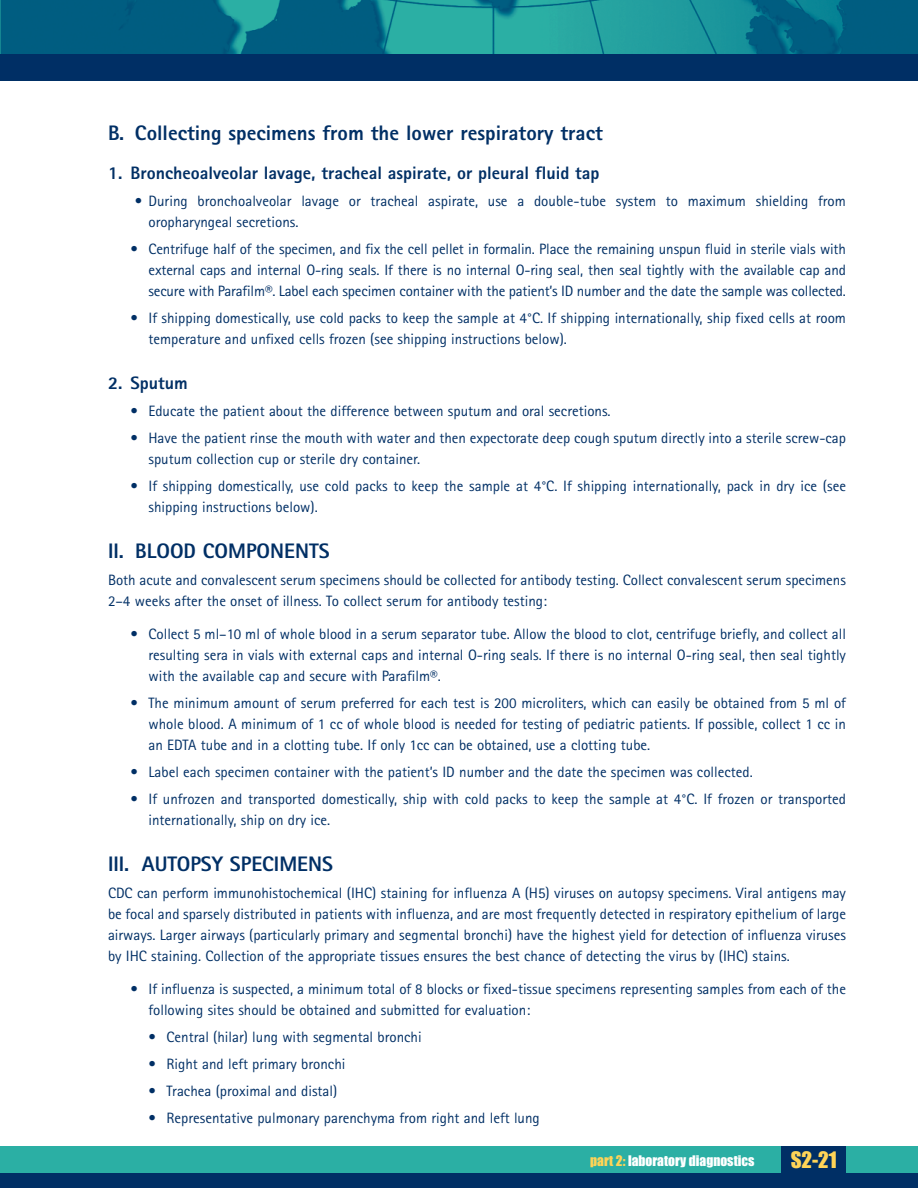
<style>
.page{position:relative;width:918px;height:1188px;background:#fff}
.page>*{position:absolute;margin:0;border:0;box-sizing:border-box;transform-origin:0 0}
.t1{font:800 21px "Rotis Sans Serif";color:#002f65}
.t2{font:21px "Impact";color:#ffd457}
.t3{font:800 18px "Rotis Sans Serif";color:#002f65}
.t4{font:15px/21px "Rotis Sans Serif";color:#002f65}
.t5{font:13.5px "Impact";color:#fff}
.s1{color:#ffd457}
</style>
<div class="page">
<div style="left:0;top:1173px;width:918px;height:15px;background:#002f65"></div>
<div style="left:0;top:1146px;width:918px;height:27px;background:#2bafa4"></div>
<div style="left:781px;top:1146px;width:65px;height:29px;background:#002f65"></div>
<img style="left:0;top:0;width:918px;height:54px">
<div style="left:0;top:54px;width:918px;height:27px;background:#002f65"></div>
<h1 class="t1" style="left:108px;top:126px;width:496px">B. Collecting specimens from the lower respiratory tract</h1>
<p class="t3" style="left:108px;top:166px;width:493px">1. Broncheoalveolar lavage, tracheal aspirate, or pleural fluid tap</p>
<p class="t4" style="left:148px;top:192px;width:699px;text-indent:-14px">• During bronchoalveolar lavage or tracheal aspirate, use a double-tube system to maximum shielding from oropharyngeal secretions.</p>
<p class="t4" style="left:148px;top:240px;width:699px;text-align:justify;text-indent:-18px">• Centrifuge half of the specimen, and fix the cell pellet in formalin. Place the remaining unspun fluid in sterile vials with external caps and internal O-ring seals. If there is no internal O-ring seal, then seal tightly with the available cap and secure with Parafilm®. Label each specimen container with the patient’s ID number and the date the sample was collected.</p>
<p class="t4" style="left:148px;top:309px;width:699px;text-indent:-18px">• If shipping domestically, use cold packs to keep the sample at 4°C. If shipping internationally, ship fixed cells at room temperature and unfixed cells frozen (see shipping instructions below).</p>
<p class="t3" style="left:108px;top:376px;width:81px">2. Sputum</p>
<p class="t4" style="left:130px;top:402px;width:482px">• Educate the patient about the difference between sputum and oral secretions.</p>
<p class="t4" style="left:148px;top:429px;width:699px;text-indent:-18px">• Have the patient rinse the mouth with water and then expectorate deep cough sputum directly into a sterile screw-cap sputum collection cup or sterile dry container.</p>
<p class="t4" style="left:148px;top:477px;width:699px;text-indent:-18px">• If shipping domestically, use cold packs to keep the sample at 4°C. If shipping internationally, pack in dry ice (see shipping instructions below).</p>
<h1 class="t1" style="left:108px;top:544px;width:223px">II. BLOOD COMPONENTS</h1>
<p class="t4" style="left:108px;top:571px;width:740px">Both acute and convalescent serum specimens should be collected for antibody testing. Collect convalescent serum specimens<br>2–4 weeks after the onset of illness. To collect serum for antibody testing:</p>
<p class="t4" style="left:148px;top:625px;width:699px;text-align:justify;text-indent:-18px">• Collect 5 ml–10 ml of whole blood in a serum separator tube. Allow the blood to clot, centrifuge briefly, and collect all resulting sera in vials with external caps and internal O-ring seals. If there is no internal O-ring seal, then seal tightly with the available cap and secure with Parafilm®.</p>
<p class="t4" style="left:148px;top:694px;width:699px;text-align:justify;text-indent:-18px">• The minimum amount of serum preferred for each test is 200 microliters, which can easily be obtained from 5 ml of whole blood. A minimum of 1 cc of whole blood is needed for testing of pediatric patients. If possible, collect 1 cc in an EDTA tube and in a clotting tube. If only 1cc can be obtained, use a clotting tube.</p>
<p class="t4" style="left:130px;top:763px;width:624px">• Label each specimen container with the patient’s ID number and the date the specimen was collected.</p>
<p class="t4" style="left:148px;top:790px;width:699px;text-indent:-18px">• If unfrozen and transported domestically, ship with cold packs to keep the sample at 4°C. If frozen or transported internationally, ship on dry ice.</p>
<h1 class="t1" style="left:108px;top:857px;width:227px">III. AUTOPSY SPECIMENS</h1>
<p class="t4" style="left:108px;top:884px;width:740px;text-align:justify">CDC can perform immunohistochemical (IHC) staining for influenza A (H5) viruses on autopsy specimens. Viral antigens may be focal and sparsely distributed in patients with influenza, and are most frequently detected in respiratory epithelium of large airways. Larger airways (particularly primary and segmental bronchi) have the highest yield for detection of influenza viruses by IHC staining. Collection of the appropriate tissues ensures the best chance of detecting the virus by (IHC) stains.</p>
<p class="t4" style="left:148px;top:980px;width:699px;text-indent:-18px">• If influenza is suspected, a minimum total of 8 blocks or fixed-tissue specimens representing samples from each of the following sites should be obtained and submitted for evaluation:</p>
<p class="t4" style="left:148px;top:1028px;width:275px">• Central (hilar) lung with segmental bronchi</p>
<p class="t4" style="left:148px;top:1055px;width:198px">• Right and left primary bronchi</p>
<p class="t4" style="left:148px;top:1082px;width:190px">• Trachea (proximal and distal)</p>
<p class="t4" style="left:148px;top:1109px;width:393px">• Representative pulmonary parenchyma from right and left lung</p>
<p class="t5" style="left:590px;top:1157px;width:166px"><span class="s1">part 2:</span> laboratory diagnostics</p>
<h1 class="t2" style="left:791px;top:1153px;width:48px">S2-21</h1>
</div>
